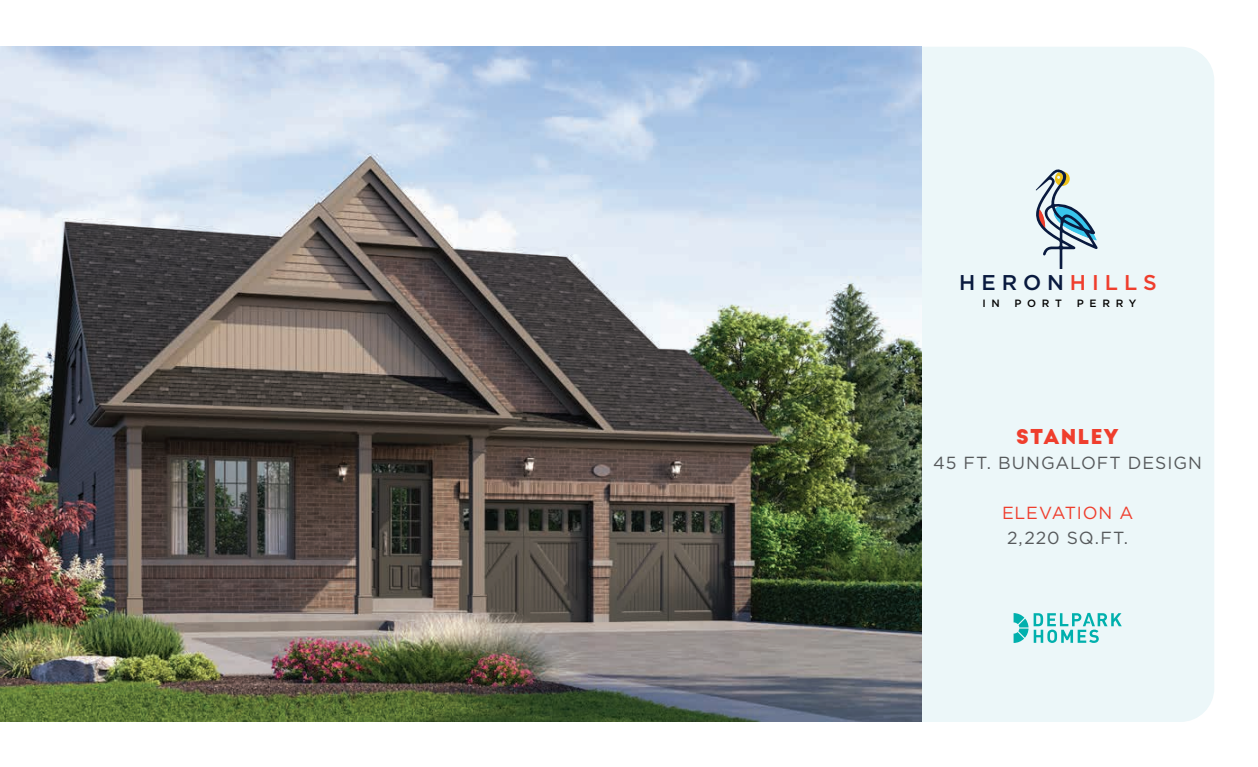
<style>
.page{position:relative;width:1258px;height:767px;background:#fff}
.page>*{position:absolute;margin:0;border:0;box-sizing:border-box;transform-origin:0 0}
.t1{font:500 21.38px "Gotham";letter-spacing:.28em;color:#091a3f}
.t2{font:700 20px "Big John PRO";letter-spacing:.045em;color:#ef3e2d}
.t3{font:17.5px "Gotham";letter-spacing:.055em;color:#56595b}
.t4{font:17.5px "Gotham";letter-spacing:.045em;color:#ef3e2d}
.t5{font:500 10.62px "Gotham";letter-spacing:.54em;color:#050504}
.s1{color:#ef3e2d}
</style>
<div class="page">
<div style="left:921px;top:47px;width:293px;height:675px;background:#ecf7f9"></div>
<img style="left:0;top:47px;width:921px;height:675px">
<svg style="left:1013px;top:613px;width:108px;height:30px"></svg>
<svg style="left:1035px;top:168px;width:62px;height:101px"></svg>
<p class="t1" style="left:959px;top:269px;width:199px">HERON<span class="s1">HILLS</span></p>
<p class="t5" style="left:982px;top:297px;width:19px">I N</p>
<p class="t5" style="left:1014px;top:297px;width:49px">PORT</p>
<p class="t5" style="left:1076px;top:297px;width:61px">PERRY</p>
<p class="t2" style="left:1016px;top:424px;width:104px">STANLEY</p>
<p class="t3" style="left:933px;top:451px;width:270px">45 FT. BUNGALOFT DESIGN</p>
<p class="t4" style="left:1002px;top:501px;width:133px">ELEVATION A</p>
<p class="t3" style="left:1007px;top:526px;width:122px">2,220 SQ.FT.</p>
</div>
